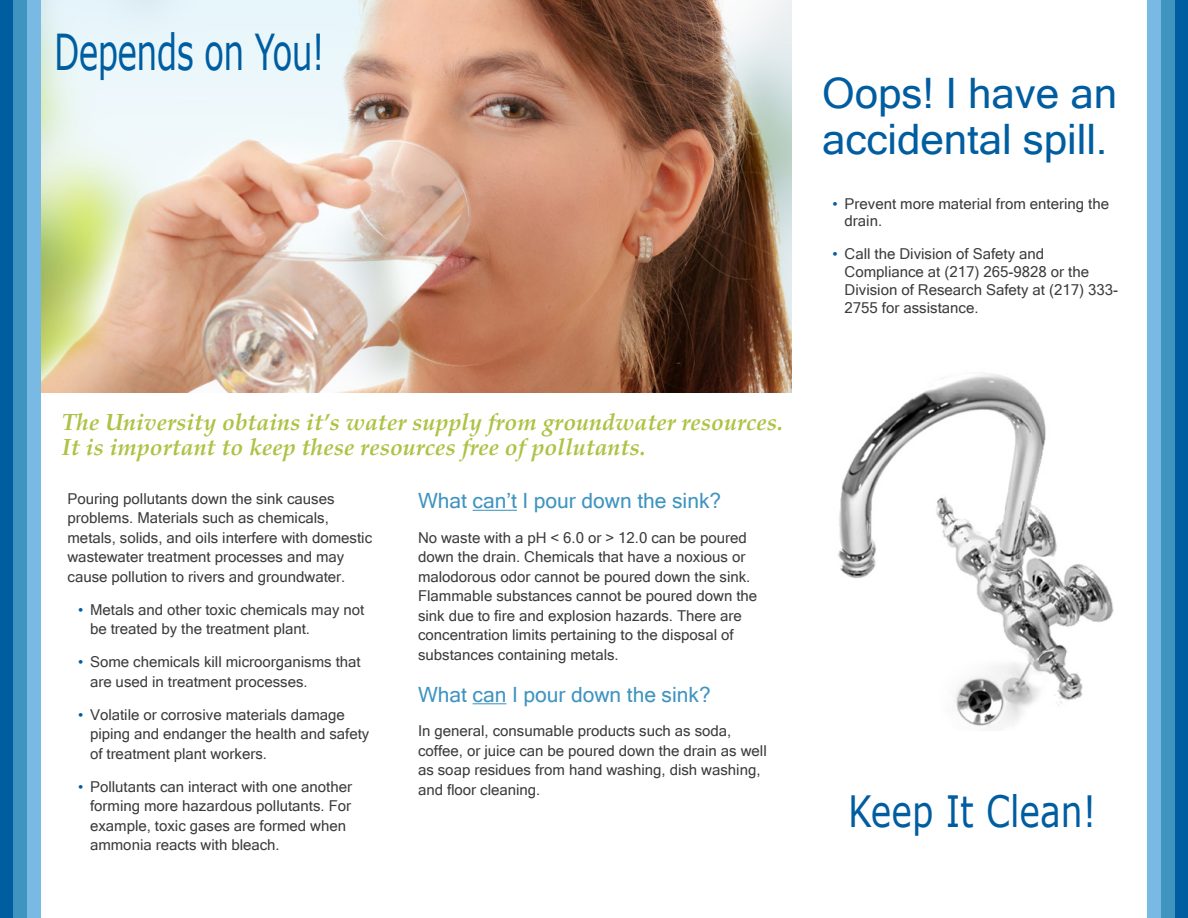
<style>
.page{position:relative;width:1188px;height:918px;background:#fff}
.page>*{position:absolute;margin:0;border:0;box-sizing:border-box;transform-origin:0 0}
.t1{font:49.5px "MS Reference Sans Serif";letter-spacing:-.02em;color:#005da0;scale:.67 1}
.t2{font:43.2px "MS Reference Sans Serif";color:#005da0;scale:.8 1}
.t3{font:42px/46.2px "Microsoft Sans Serif";color:#005da0}
.t4{font:italic 700 23.25px/25.7px "Palatino Linotype";color:#afc245}
.t5{font:21px "Microsoft Sans Serif";color:#3f94c0}
.Light_Blue_2{font:15px/19.5px "Microsoft Sans Serif";color:#3c3c3c}
.s1{color:#005da0}
</style>
<div class="page">
<img style="left:838px;top:373px;width:276px;height:354px">
<div style="left:1174px;top:0;width:14px;height:918px;background:#005da0"></div>
<div style="left:1147px;top:0;width:14px;height:918px;background:#79bae4"></div>
<div style="left:1161px;top:0;width:13px;height:918px;background:#3f94c0"></div>
<hr style="left:473px;top:510px;width:44px;height:1px;background:#3f94c0">
<hr style="left:473px;top:703px;width:33px;height:1px;background:#3f94c0">
<img style="left:41px;top:0;width:751px;height:393px">
<div style="left:0;top:0;width:14px;height:918px;background:#005da0"></div>
<div style="left:27px;top:0;width:14px;height:918px;background:#79bae4"></div>
<div style="left:14px;top:0;width:13px;height:918px;background:#3f94c0"></div>
<p class="t1" style="left:54px;top:21px;width:406px">Depends on You!</p>
<p class="t4" style="left:62px;top:408px;width:723px">The University obtains it’s water supply from groundwater resources.<br>It is important to keep these resources free of pollutants.</p>
<p class="Light_Blue_2" style="left:68px;top:489px;width:306px">Pouring pollutants down the sink causes problems. Materials such as chemicals, metals, solids, and oils interfere with domestic wastewater treatment processes and may cause pollution to rivers and groundwater.</p>
<p class="Light_Blue_2" style="left:90px;top:600px;width:276px;text-indent:-12px"><span class="s1">•</span> Metals and other toxic chemicals may not be treated by the treatment plant.</p>
<p class="Light_Blue_2" style="left:90px;top:652px;width:272px;text-indent:-12px"><span class="s1">•</span> Some chemicals kill microorganisms that are used in treatment processes.</p>
<p class="Light_Blue_2" style="left:90px;top:705px;width:281px;text-indent:-12px"><span class="s1">•</span> Volatile or corrosive materials damage piping and endanger the health and safety of treatment plant workers.</p>
<p class="Light_Blue_2" style="left:90px;top:777px;width:264px;text-indent:-12px"><span class="s1">•</span> Pollutants can interact with one another forming more hazardous pollutants. For example, toxic gases are formed when ammonia reacts with bleach.</p>
<p class="t5" style="left:418px;top:489px;width:305px">What can’t I pour down the sink?</p>
<p class="Light_Blue_2" style="left:418px;top:527px;width:341px">No waste with a pH &lt; 6.0 or &gt; 12.0 can be poured down the drain. Chemicals that have a noxious or malodorous odor cannot be poured down the sink.<br>Flammable substances cannot be poured down the sink due to fire and explosion hazards. There are concentration limits pertaining to the disposal of substances containing metals.</p>
<p class="t5" style="left:418px;top:682px;width:294px">What can I pour down the sink?</p>
<p class="Light_Blue_2" style="left:418px;top:721px;width:350px">In general, consumable products such as soda, coffee, or juice can be poured down the drain as well as soap residues from hand washing, dish washing, and floor cleaning.</p>
<p class="t3" style="left:822px;top:70px;width:297px">Oops! I have an accidental spill.</p>
<p class="Light_Blue_2" style="left:845px;top:196px;width:266px;line-height:16.5px;text-indent:-12px"><span class="s1">•</span> Prevent more material from entering the drain.</p>
<p class="Light_Blue_2" style="left:845px;top:244px;width:275px;line-height:18px;text-indent:-12px"><span class="s1">•</span> Call the Division of Safety and<br>Compliance at (217) 265-9828 or the<br>Division of Research Safety at (217) 333-<br>2755 for assistance.</p>
<p class="t2" style="left:848px;top:784px;width:312px">Keep It Clean!</p>
</div>
